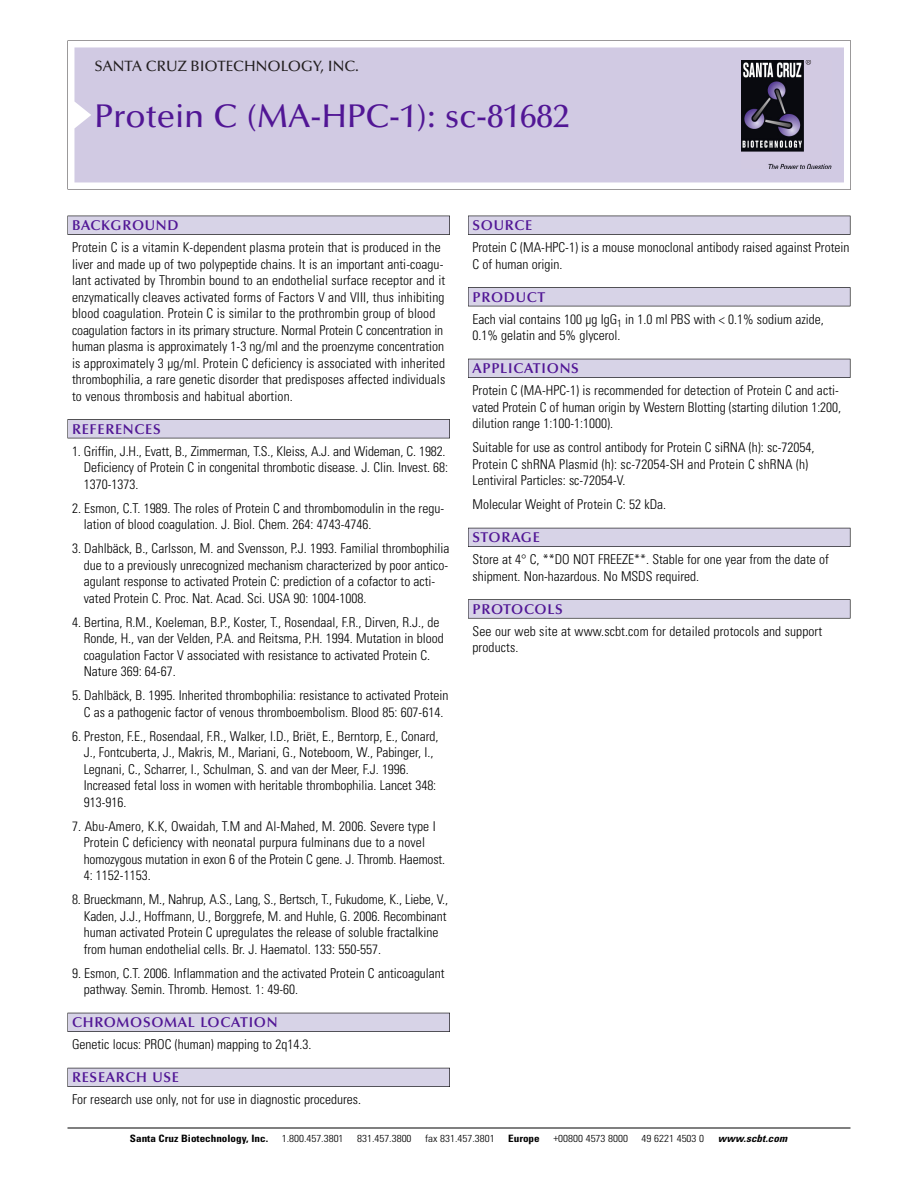
<style>
.page{position:relative;width:918px;height:1188px;background:#fff}
.page>*{position:absolute;margin:0;border:0;box-sizing:border-box;transform-origin:0 0}
.t1{font:500 33px "Optima";color:#511695}
.t2{font:500 15px "Optima";color:#231f20}
.t3{font:600 14.25px "Optima";letter-spacing:.05em;color:#511695}
.t4{font:300 condensed 13.5px/16.5px "Univers";color:#000}
.t5{font:300 condensed 10.2px "Univers";color:#000;scale:1.1 1}
.t6{font:700 condensed 10.2px "Univers";color:#000;scale:1.1 1}
.t7{font:italic 700 condensed 10.2px "Univers";letter-spacing:.005em;color:#000;scale:1.1 1}
</style>
<div class="page">
<svg style="left:68px;top:40px;width:783px;height:149px"></svg>
<div style="left:74px;top:47px;width:770px;height:135px;background:#d1cae3"></div>
<img style="left:741px;top:60px;width:90px;height:108px">
<div style="left:68px;top:216px;width:382px;height:19px;background:#525155"></div>
<div style="left:68px;top:216px;width:381px;height:18px;background:#d7d3e7"></div>
<div style="left:68px;top:419px;width:382px;height:19px;background:#525155"></div>
<div style="left:68px;top:420px;width:381px;height:18px;background:#d7d3e7"></div>
<div style="left:68px;top:1013px;width:382px;height:19px;background:#525158"></div>
<div style="left:68px;top:1013px;width:381px;height:18px;background:#d7d3e7"></div>
<div style="left:68px;top:1068px;width:382px;height:19px;background:#54535a"></div>
<div style="left:68px;top:1068px;width:381px;height:18px;background:#d7d3e7"></div>
<div style="left:468px;top:216px;width:382px;height:19px;background:#525155"></div>
<div style="left:468px;top:216px;width:382px;height:18px;background:#d7d3e7"></div>
<div style="left:468px;top:287px;width:382px;height:19px;background:#525155"></div>
<div style="left:468px;top:288px;width:382px;height:18px;background:#d7d3e7"></div>
<div style="left:468px;top:359px;width:382px;height:19px;background:#525158"></div>
<div style="left:468px;top:359px;width:382px;height:18px;background:#d7d3e7"></div>
<div style="left:468px;top:528px;width:382px;height:19px;background:#54535a"></div>
<div style="left:468px;top:528px;width:382px;height:18px;background:#d7d3e7"></div>
<svg style="left:468px;top:599px;width:382px;height:20px"></svg>
<div style="left:468px;top:600px;width:382px;height:18px;background:#d7d3e7"></div>
<hr style="left:68px;top:1128px;width:782px;height:1px;background:#000">
<p class="t2" style="left:94px;top:61px;width:266px">SANTA CRUZ BIOTECHNOLOGY, INC.</p>
<h1 class="t1" style="left:94px;top:103px;width:477px">Protein C (MA-HPC-1): sc-81682</h1>
<p class="t3" style="left:72px;top:219px;width:108px">BACKGROUND</p>
<p class="t4" style="left:72px;top:240px;width:375px">Protein C is a vitamin K-dependent plasma protein that is produced in the liver and made up of two polypeptide chains. It is an important anti-coagu&shy;lant activated by Thrombin bound to an endothelial surface receptor and it enzymatically cleaves activated forms of Factors V and VIII, thus inhibiting blood coagulation. Protein C is similar to the prothrombin group of blood coagulation factors in its primary structure. Normal Protein C concentration in human plasma is approximately 1-3 ng/ml and the proenzyme concentration is approximately 3 µg/ml. Protein C deficiency is associated with inherited thrombophilia, a rare genetic disorder that predisposes affected individuals to venous thrombosis and habitual abortion.</p>
<p class="t3" style="left:72px;top:423px;width:90px">REFERENCES</p>
<p class="t4" style="left:84px;top:444px;width:366px;text-indent:-12px">1. Griffin, J.H., Evatt, B., Zimmerman, T.S., Kleiss, A.J. and Wideman, C. 1982.<br>Deficiency of Protein C in congenital thrombotic disease. J. Clin. Invest. 68:<br>1370-1373.</p>
<p class="t4" style="left:84px;top:501px;width:362px;text-indent:-12px">2. Esmon, C.T. 1989. The roles of Protein C and thrombomodulin in the regu&shy;lation of blood coagulation. J. Biol. Chem. 264: 4743-4746.</p>
<p class="t4" style="left:84px;top:541px;width:367px;text-indent:-12px">3. Dahlbäck, B., Carlsson, M. and Svensson, P.J. 1993. Familial thrombophilia due to a previously unrecognized mechanism characterized by poor antico&shy;agulant response to activated Protein C: prediction of a cofactor to acti&shy;vated Protein C. Proc. Nat. Acad. Sci. USA 90: 1004-1008.</p>
<p class="t4" style="left:84px;top:615px;width:362px;text-indent:-12px">4. Bertina, R.M., Koeleman, B.P., Koster, T., Rosendaal, F.R., Dirven, R.J., de Ronde, H., van der Velden, P.A. and Reitsma, P.H. 1994. Mutation in blood coagulation Factor V associated with resistance to activated Protein C.<br>Nature 369: 64-67.</p>
<p class="t4" style="left:72px;top:688px;width:378px;text-align:center">5. Dahlbäck, B. 1995. Inherited thrombophilia: resistance to activated Protein<br>C as a pathogenic factor of venous thromboembolism. Blood 85: 607-614.</p>
<p class="t4" style="left:84px;top:729px;width:356px;text-indent:-12px">6. Preston, F.E., Rosendaal, F.R., Walker, I.D., Briët, E., Berntorp, E., Conard, J., Fontcuberta, J., Makris, M., Mariani, G., Noteboom, W., Pabinger, I., Legnani, C., Scharrer, I., Schulman, S. and van der Meer, F.J. 1996.<br>Increased fetal loss in women with heritable thrombophilia. Lancet 348:<br>913-916.</p>
<p class="t4" style="left:84px;top:819px;width:363px;text-indent:-12px">7. Abu-Amero, K.K, Owaidah, T.M and Al-Mahed, M. 2006. Severe type I Protein C deficiency with neonatal purpura fulminans due to a novel homozygous mutation in exon 6 of the Protein C gene. J. Thromb. Haemost.<br>4: 1152-1153.</p>
<p class="t4" style="left:84px;top:892px;width:366px;text-indent:-12px">8. Brueckmann, M., Nahrup, A.S., Lang, S., Bertsch, T., Fukudome, K., Liebe, V., Kaden, J.J., Hoffmann, U., Borggrefe, M. and Huhle, G. 2006. Recombinant human activated Protein C upregulates the release of soluble fractalkine from human endothelial cells. Br. J. Haematol. 133: 550-557.</p>
<p class="t4" style="left:84px;top:966px;width:363px;text-indent:-12px">9. Esmon, C.T. 2006. Inflammation and the activated Protein C anticoagulant pathway. Semin. Thromb. Hemost. 1: 49-60.</p>
<p class="t3" style="left:72px;top:1017px;width:207px">CHROMOSOMAL LOCATION</p>
<p class="t4" style="left:72px;top:1037px;width:241px">Genetic locus: PROC (human) mapping to 2q14.3.</p>
<p class="t3" style="left:72px;top:1072px;width:109px">RESEARCH USE</p>
<p class="t4" style="left:72px;top:1092px;width:290px">For research use only, not for use in diagnostic procedures.</p>
<p class="t3" style="left:473px;top:219px;width:61px">SOURCE</p>
<p class="t4" style="left:473px;top:240px;width:378px">Protein C (MA-HPC-1) is a mouse monoclonal antibody raised against Protein<br>C of human origin.</p>
<p class="t3" style="left:473px;top:291px;width:74px">PRODUCT</p>
<p class="t4" style="left:473px;top:312px;width:353px">Each vial contains 100 µg IgG<sub>1</sub> in 1.0 ml PBS with &lt; 0.1% sodium azide,<br>0.1% gelatin and 5% glycerol.</p>
<p class="t3" style="left:473px;top:363px;width:108px">APPLICATIONS</p>
<p class="t4" style="left:473px;top:383px;width:370px">Protein C (MA-HPC-1) is recommended for detection of Protein C and acti&shy;vated Protein C of human origin by Western Blotting (starting dilution 1:200, dilution range 1:100-1:1000).</p>
<p class="t4" style="left:473px;top:440px;width:343px">Suitable for use as control antibody for Protein C siRNA (h): sc-72054,<br>Protein C shRNA Plasmid (h): sc-72054-SH and Protein C shRNA (h)<br>Lentiviral Particles: sc-72054-V.</p>
<p class="t4" style="left:473px;top:497px;width:195px">Molecular Weight of Protein C: 52 kDa.</p>
<p class="t3" style="left:473px;top:532px;width:69px">STORAGE</p>
<p class="t4" style="left:473px;top:552px;width:358px">Store at 4° C, **DO NOT FREEZE**. Stable for one year from the date of shipment. Non-hazardous. No MSDS required.</p>
<p class="t3" style="left:473px;top:603px;width:92px">PROTOCOLS</p>
<p class="t4" style="left:473px;top:624px;width:351px">See our web site at www.scbt.com for detailed protocols and support products.</p>
<p class="t6" style="left:130px;top:1135px;width:127px">Santa Cruz Biotechnology, Inc.</p>
<p class="t5" style="left:282px;top:1135px;width:58px">1.800.457.3801</p>
<p class="t5" style="left:357px;top:1135px;width:51px">831.457.3800</p>
<p class="t5" style="left:425px;top:1135px;width:65px">fax 831.457.3801</p>
<p class="t6" style="left:508px;top:1135px;width:30px">Europe</p>
<p class="t5" style="left:553px;top:1135px;width:69px">+00800 4573 8000</p>
<p class="t5" style="left:642px;top:1135px;width:58px">49 6221 4503 0</p>
<p class="t7" style="left:718px;top:1135px;width:64px">www.scbt.com</p>
</div>
